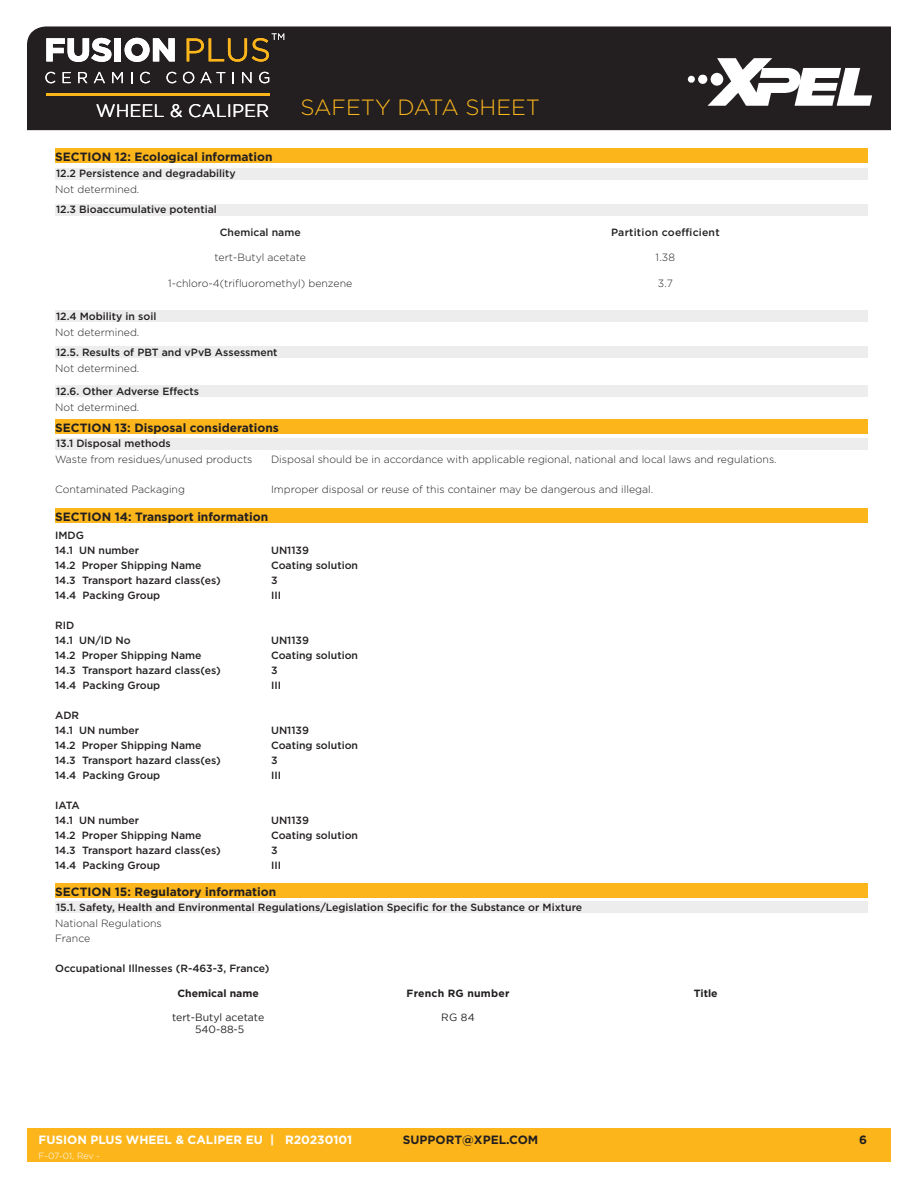
<style>
.page{position:relative;width:918px;height:1188px;background:#fff}
.page>*{position:absolute;margin:0;border:0;box-sizing:border-box;transform-origin:0 0}
.t1{font:300 22.05px "Gotham";color:#fcb61c}
.t2{font:18px "Gotham";color:#fff}
.t3{font:700 12px "Gotham";color:#231f20}
.t4{font:700 12px "Gotham";color:#fff}
.Table_Spec_Rows{font:500 10.5px "Gotham";color:#231f20}
.Table_Spec_Rows-2{font:300 10.5px "Gotham";color:#231f20}
.Table_Spec_Rows-3{font:10.5px "Gotham";color:#231f20}
.Table_Spec_Rows-4{font:500 10.5px "Gotham";letter-spacing:.02em;color:#231f20}
.Table_Spec_Rows-5{font:700 10.5px "Gotham";color:#231f20}
.Table_Spec_Rows-6{font:700 10.5px "Gotham";letter-spacing:.02em;color:#231f20}
.t5{font:300 9px "Gotham Pro";letter-spacing:-.02em;color:#fff}
</style>
<div class="page">
<div style="left:27px;top:1128px;width:864px;height:34px;background:#fcb61c"></div>
<div style="left:27px;top:26px;width:864px;height:105px;background:#231f20"></div>
<img style="left:683px;top:54px;width:194px;height:58px">
<div style="left:48px;top:101px;width:220px;height:16px;background:#231f20"></div>
<svg style="left:45px;top:72px;width:10px;height:11px"></svg>
<svg style="left:63px;top:72px;width:8px;height:11px"></svg>
<svg style="left:78px;top:72px;width:9px;height:11px"></svg>
<svg style="left:94px;top:72px;width:11px;height:11px"></svg>
<svg style="left:112px;top:72px;width:11px;height:11px"></svg>
<svg style="left:140px;top:72px;width:10px;height:11px"></svg>
<svg style="left:166px;top:72px;width:11px;height:11px"></svg>
<svg style="left:183px;top:72px;width:11px;height:11px"></svg>
<svg style="left:200px;top:72px;width:25px;height:11px"></svg>
<svg style="left:242px;top:72px;width:10px;height:11px"></svg>
<svg style="left:259px;top:72px;width:10px;height:11px"></svg>
<svg style="left:46px;top:38px;width:65px;height:24px"></svg>
<div style="left:115px;top:38px;width:6px;height:23px;background:#fff"></div>
<svg style="left:125px;top:38px;width:50px;height:24px"></svg>
<svg style="left:187px;top:33px;width:97px;height:29px;background:#513f21"></svg>
<hr style="left:46px;top:93px;width:223px;height:3px;background:#fcb61c">
<div style="left:55px;top:438px;width:812px;height:12px;background:#ededed"></div>
<div style="left:55px;top:420px;width:812px;height:14px;background:#fcb61c"></div>
<div style="left:55px;top:346px;width:812px;height:12px;background:#ededed"></div>
<div style="left:55px;top:148px;width:812px;height:15px;background:#fcb61c"></div>
<div style="left:55px;top:168px;width:812px;height:12px;background:#ededed"></div>
<div style="left:55px;top:204px;width:812px;height:12px;background:#ededed"></div>
<div style="left:55px;top:310px;width:812px;height:12px;background:#ededed"></div>
<div style="left:55px;top:508px;width:812px;height:15px;background:#fcb61c"></div>
<div style="left:55px;top:386px;width:812px;height:11px;background:#ededed"></div>
<div style="left:55px;top:902px;width:812px;height:11px;background:#ededed"></div>
<div style="left:55px;top:883px;width:812px;height:15px;background:#fcb61c"></div>
<h2 class="t2" style="left:96px;top:101px;width:175px">WHEEL &amp; CALIPER</h2>
<h1 class="t1" style="left:300px;top:96px;width:241px">SAFETY DATA SHEET</h1>
<p class="t3" style="left:55px;top:149px;width:219px">SECTION 12: Ecological information</p>
<p class="Table_Spec_Rows" style="left:56px;top:167px;width:181px">12.2 Persistence and degradability</p>
<p class="Table_Spec_Rows-2" style="left:55px;top:184px;width:86px">Not determined.</p>
<p class="Table_Spec_Rows" style="left:56px;top:203px;width:162px">12.3 Bioaccumulative potential</p>
<p class="Table_Spec_Rows" style="left:56px;top:309px;width:102px">12.4 Mobility in soil</p>
<p class="Table_Spec_Rows-2" style="left:55px;top:326px;width:86px">Not determined.</p>
<p class="Table_Spec_Rows" style="left:220px;top:226px;width:82px">Chemical name</p>
<p class="Table_Spec_Rows-4" style="left:611px;top:226px;width:110px">Partition coefficient</p>
<p class="Table_Spec_Rows-2" style="left:215px;top:252px;width:93px">tert-Butyl acetate</p>
<p class="Table_Spec_Rows-2" style="left:656px;top:252px;width:21px">1.38</p>
<p class="Table_Spec_Rows-2" style="left:168px;top:277px;width:186px">1-chloro-4(trifluoromethyl) benzene</p>
<p class="Table_Spec_Rows-2" style="left:658px;top:277px;width:17px">3.7</p>
<p class="Table_Spec_Rows" style="left:56px;top:345px;width:223px">12.5. Results of PBT and vPvB Assessment</p>
<p class="Table_Spec_Rows-2" style="left:55px;top:362px;width:86px">Not determined.</p>
<p class="Table_Spec_Rows" style="left:56px;top:384px;width:144px">12.6. Other Adverse Effects</p>
<p class="Table_Spec_Rows-2" style="left:55px;top:401px;width:86px">Not determined.</p>
<p class="t3" style="left:55px;top:421px;width:225px">SECTION 13: Disposal considerations</p>
<p class="Table_Spec_Rows" style="left:56px;top:437px;width:116px">13.1 Disposal methods</p>
<p class="Table_Spec_Rows-2" style="left:55px;top:454px;width:199px">Waste from residues/unused products</p>
<p class="Table_Spec_Rows-2" style="left:271px;top:454px;width:507px">Disposal should be in accordance with applicable regional, national and local laws and regulations.</p>
<p class="Table_Spec_Rows-2" style="left:55px;top:484px;width:131px">Contaminated Packaging</p>
<p class="Table_Spec_Rows-2" style="left:271px;top:484px;width:384px">Improper disposal or reuse of this container may be dangerous and illegal.</p>
<p class="t3" style="left:55px;top:509px;width:215px">SECTION 14: Transport information</p>
<p class="Table_Spec_Rows" style="left:55px;top:528px;width:30px">IMDG</p>
<p class="Table_Spec_Rows" style="left:55px;top:543px;width:86px">14.1 UN number</p>
<p class="Table_Spec_Rows" style="left:271px;top:543px;width:39px">UN1139</p>
<p class="Table_Spec_Rows" style="left:55px;top:558px;width:148px">14.2 Proper Shipping Name</p>
<p class="Table_Spec_Rows" style="left:271px;top:558px;width:89px">Coating solution</p>
<p class="Table_Spec_Rows" style="left:55px;top:573px;width:167px">14.3 Transport hazard class(es)</p>
<p class="Table_Spec_Rows" style="left:271px;top:573px;width:8px">3</p>
<p class="Table_Spec_Rows" style="left:55px;top:588px;width:107px">14.4 Packing Group</p>
<p class="Table_Spec_Rows" style="left:271px;top:588px;width:11px">III</p>
<p class="Table_Spec_Rows" style="left:55px;top:618px;width:21px">RID</p>
<p class="Table_Spec_Rows" style="left:55px;top:633px;width:77px">14.1 UN/ID No</p>
<p class="Table_Spec_Rows" style="left:271px;top:633px;width:39px">UN1139</p>
<p class="Table_Spec_Rows" style="left:55px;top:648px;width:148px">14.2 Proper Shipping Name</p>
<p class="Table_Spec_Rows" style="left:271px;top:648px;width:89px">Coating solution</p>
<p class="Table_Spec_Rows" style="left:55px;top:663px;width:167px">14.3 Transport hazard class(es)</p>
<p class="Table_Spec_Rows" style="left:271px;top:663px;width:8px">3</p>
<p class="Table_Spec_Rows" style="left:55px;top:678px;width:107px">14.4 Packing Group</p>
<p class="Table_Spec_Rows" style="left:271px;top:678px;width:11px">III</p>
<p class="Table_Spec_Rows" style="left:55px;top:708px;width:26px">ADR</p>
<p class="Table_Spec_Rows" style="left:55px;top:723px;width:86px">14.1 UN number</p>
<p class="Table_Spec_Rows" style="left:271px;top:723px;width:39px">UN1139</p>
<p class="Table_Spec_Rows" style="left:55px;top:738px;width:148px">14.2 Proper Shipping Name</p>
<p class="Table_Spec_Rows" style="left:271px;top:738px;width:89px">Coating solution</p>
<p class="Table_Spec_Rows" style="left:55px;top:753px;width:167px">14.3 Transport hazard class(es)</p>
<p class="Table_Spec_Rows" style="left:271px;top:753px;width:8px">3</p>
<p class="Table_Spec_Rows" style="left:55px;top:768px;width:107px">14.4 Packing Group</p>
<p class="Table_Spec_Rows" style="left:271px;top:768px;width:11px">III</p>
<p class="Table_Spec_Rows" style="left:55px;top:798px;width:26px">IATA</p>
<p class="Table_Spec_Rows" style="left:55px;top:813px;width:86px">14.1 UN number</p>
<p class="Table_Spec_Rows" style="left:271px;top:813px;width:39px">UN1139</p>
<p class="Table_Spec_Rows" style="left:55px;top:828px;width:148px">14.2 Proper Shipping Name</p>
<p class="Table_Spec_Rows" style="left:271px;top:828px;width:89px">Coating solution</p>
<p class="Table_Spec_Rows" style="left:55px;top:843px;width:167px">14.3 Transport hazard class(es)</p>
<p class="Table_Spec_Rows" style="left:271px;top:843px;width:8px">3</p>
<p class="Table_Spec_Rows" style="left:55px;top:858px;width:107px">14.4 Packing Group</p>
<p class="Table_Spec_Rows" style="left:271px;top:858px;width:11px">III</p>
<p class="t3" style="left:55px;top:884px;width:223px">SECTION 15: Regulatory information</p>
<p class="Table_Spec_Rows" style="left:56px;top:900px;width:528px">15.1. Safety, Health and Environmental Regulations/Legislation Specific for the Substance or Mixture</p>
<p class="Table_Spec_Rows-2" style="left:55px;top:917px;width:108px">National Regulations</p>
<p class="Table_Spec_Rows-2" style="left:55px;top:932px;width:37px">France</p>
<p class="Table_Spec_Rows" style="left:55px;top:961px;width:216px">Occupational Illnesses (R-463-3, France)</p>
<p class="Table_Spec_Rows-5" style="left:177px;top:988px;width:83px">Chemical name</p>
<p class="Table_Spec_Rows-6" style="left:407px;top:988px;width:104px">French RG number</p>
<p class="Table_Spec_Rows-5" style="left:694px;top:988px;width:25px">Title</p>
<p class="Table_Spec_Rows-3" style="left:172px;top:1011px;width:94px">tert-Butyl acetate</p>
<p class="Table_Spec_Rows-3" style="left:195px;top:1024px;width:51px">540-88-5</p>
<p class="Table_Spec_Rows-3" style="left:441px;top:1011px;width:35px">RG 84</p>
<p class="t4" style="left:38px;top:1133px;width:315px">FUSION PLUS WHEEL &amp; CALIPER EU | R20230101</p>
<p class="t3" style="left:403px;top:1133px;width:137px">SUPPORT@XPEL.COM</p>
<p class="t3" style="left:859px;top:1133px;width:9px">6</p>
<p class="t5" style="left:38px;top:1151px;width:63px">F-07-01, Rev -</p>
</div>
